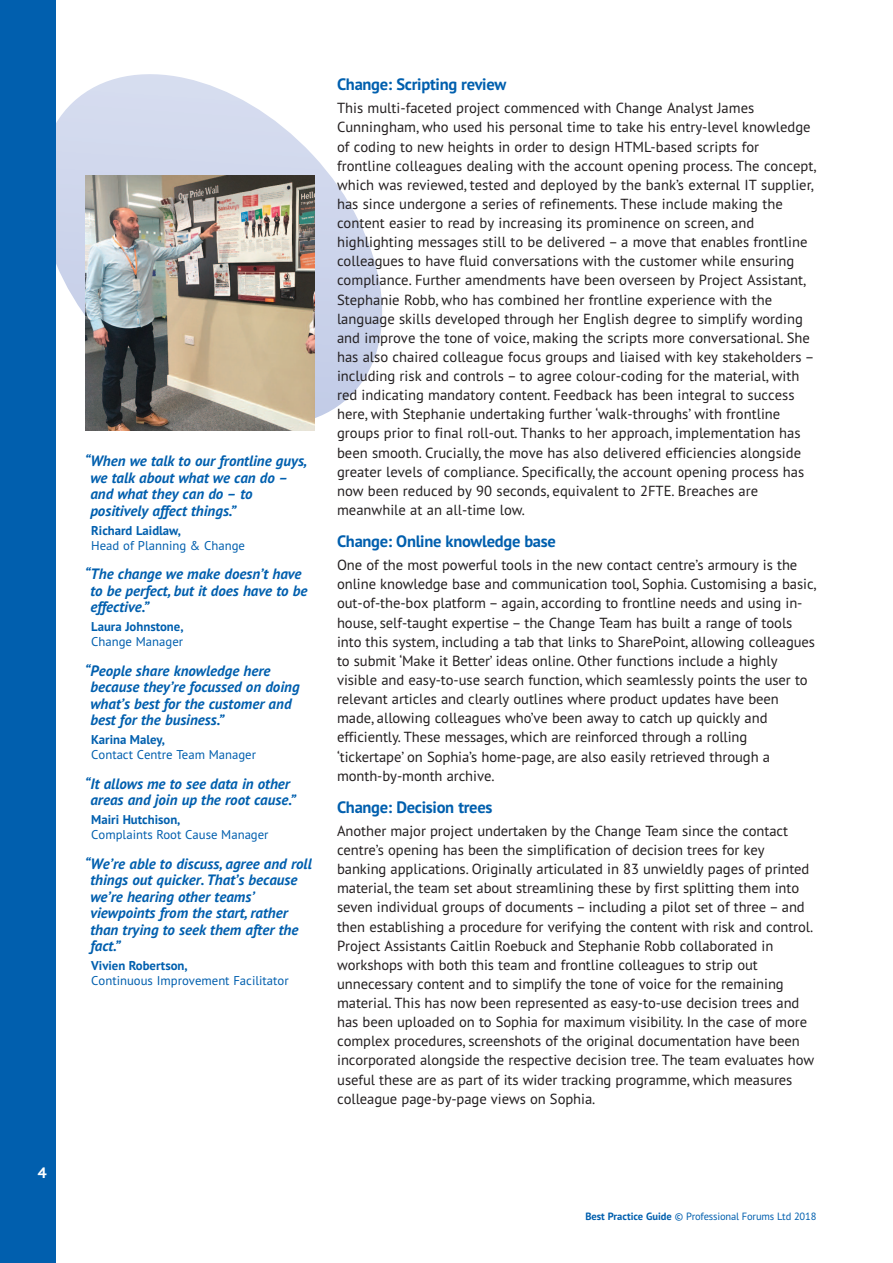
<style>
.page{position:relative;width:893px;height:1263px;background:#fff}
.page>*{position:absolute;margin:0;border:0;box-sizing:border-box;transform-origin:0 0}
.t1{font:700 16.5px "PT Sans";letter-spacing:-.015em;color:#015fae}
.t2{font:italic 700 15px/16.5px "PT Sans";color:#015fae}
.t3{font:700 15px "PT Sans Caption";color:#fff}
.t4{font:14.7px/19px "PT Sans";letter-spacing:-.005em;color:#231f20}
.t5{font:12.75px "PT Sans";color:#015fae}
.t6{font:700 12.75px "PT Sans";color:#015fae}
.t7{font:10.5px "PT Sans";letter-spacing:-.015em;color:#015fae}
.s1{font-weight:700}
</style>
<div class="page">
<svg style="left:55px;top:50px;width:327px;height:400px"></svg>
<div style="left:0;top:0;width:55px;height:1263px;background:#015fae"></div>
<img style="left:85px;top:175px;width:230px;height:255px">
<p class="t3" style="left:38px;top:1162px;width:10px">4</p>
<p class="t2" style="left:90px;top:452px;width:218px;text-indent:-5px">“When we talk to our frontline guys, we talk about what we can do – and what they can do – to positively affect things.”</p>
<p class="t6" style="left:91px;top:522px;width:91px">Richard Laidlaw,</p>
<p class="t5" style="left:91px;top:537px;width:155px">Head of Planning &amp; Change</p>
<p class="t2" style="left:90px;top:565px;width:219px;text-indent:-5px">“The change we make doesn’t have to be perfect, but it does have to be effective.”</p>
<p class="t6" style="left:91px;top:618px;width:94px">Laura Johnstone,</p>
<p class="t5" style="left:91px;top:634px;width:93px">Change Manager</p>
<p class="t2" style="left:90px;top:662px;width:211px;text-indent:-5px">“People share knowledge here because they’re focussed on doing what’s best for the customer and best for the business.”</p>
<p class="t6" style="left:91px;top:731px;width:75px">Karina Maley,</p>
<p class="t5" style="left:91px;top:747px;width:166px">Contact Centre Team Manager</p>
<p class="t2" style="left:85px;top:775px;width:212px;text-align:center">“It allows me to see data in other areas and join up the root cause.”</p>
<p class="t6" style="left:91px;top:811px;width:91px">Mairi Hutchison,</p>
<p class="t5" style="left:91px;top:827px;width:179px">Complaints Root Cause Manager</p>
<p class="t2" style="left:90px;top:855px;width:223px;text-indent:-5px">“We’re able to discuss, agree and roll things out quicker.That’s because we’re hearing other teams’ viewpoints from the start, rather than trying to seek them after the fact.”</p>
<p class="t6" style="left:91px;top:957px;width:98px">Vivien Robertson,</p>
<p class="t5" style="left:91px;top:973px;width:199px">Continuous Improvement Facilitator</p>
<p class="t1" style="left:337px;top:73px;width:171px">Change: Scripting review</p>
<p class="t4" style="left:337px;top:98px;width:481px">This multi-faceted project commenced with Change Analyst James Cunningham, who used his personal time to take his entry-level knowledge of coding to new heights in order to design HTML-based scripts for frontline colleagues dealing with the account opening process. The concept, which was reviewed, tested and deployed by the bank’s external IT supplier, has since undergone a series of refinements. These include making the content easier to read by increasing its prominence on screen, and highlighting messages still to be delivered – a move that enables frontline colleagues to have fluid conversations with the customer while ensuring compliance. Further amendments have been overseen by Project Assistant, Stephanie Robb, who has combined her frontline experience with the language skills developed through her English degree to simplify wording and improve the tone of voice, making the scripts more conversational. She has also chaired colleague focus groups and liaised with key stakeholders – including risk and controls – to agree colour-coding for the material, with red indicating mandatory content. Feedback has been integral to success here, with Stephanie undertaking further ‘walk-throughs’ with frontline groups prior to final roll-out. Thanks to her approach, implementation has been smooth. Crucially, the move has also delivered efficiencies alongside greater levels of compliance. Specifically, the account opening process has now been reduced by 90 seconds, equivalent to 2FTE. Breaches are meanwhile at an all-time low.</p>
<p class="t1" style="left:337px;top:530px;width:220px">Change: Online knowledge base</p>
<p class="t4" style="left:337px;top:555px;width:481px">One of the most powerful tools in the new contact centre’s armoury is the online knowledge base and communication tool, Sophia. Customising a basic, out-of-the-box platform – again, according to frontline needs and using in&shy;house, self-taught expertise – the Change Team has built a range of tools into this system, including a tab that links to SharePoint, allowing colleagues to submit ‘Make it Better’ ideas online. Other functions include a highly visible and easy-to-use search function, which seamlessly points the user to relevant articles and clearly outlines where product updates have been made, allowing colleagues who’ve been away to catch up quickly and efficiently. These messages, which are reinforced through a rolling ‘tickertape’ on Sophia’s home-page, are also easily retrieved through a month-by-month archive.</p>
<p class="t1" style="left:337px;top:796px;width:157px">Change: Decision trees</p>
<p class="t4" style="left:337px;top:821px;width:479px">Another major project undertaken by the Change Team since the contact centre’s opening has been the simplification of decision trees for key banking applications. Originally articulated in 83 unwieldly pages of printed material, the team set about streamlining these by first splitting them into seven individual groups of documents – including a pilot set of three – and then establishing a procedure for verifying the content with risk and control.<br>Project Assistants Caitlin Roebuck and Stephanie Robb collaborated in workshops with both this team and frontline colleagues to strip out unnecessary content and to simplify the tone of voice for the remaining material. This has now been represented as easy-to-use decision trees and has been uploaded on to Sophia for maximum visibility. In the case of more complex procedures, screenshots of the original documentation have been incorporated alongside the respective decision tree. The team evaluates how useful these are as part of its wider tracking programme, which measures colleague page-by-page views on Sophia.</p>
<p class="t7" style="left:585px;top:1209px;width:233px"><span class="s1">Best Practice Guide</span> © Professional Forums Ltd 2018</p>
</div>
